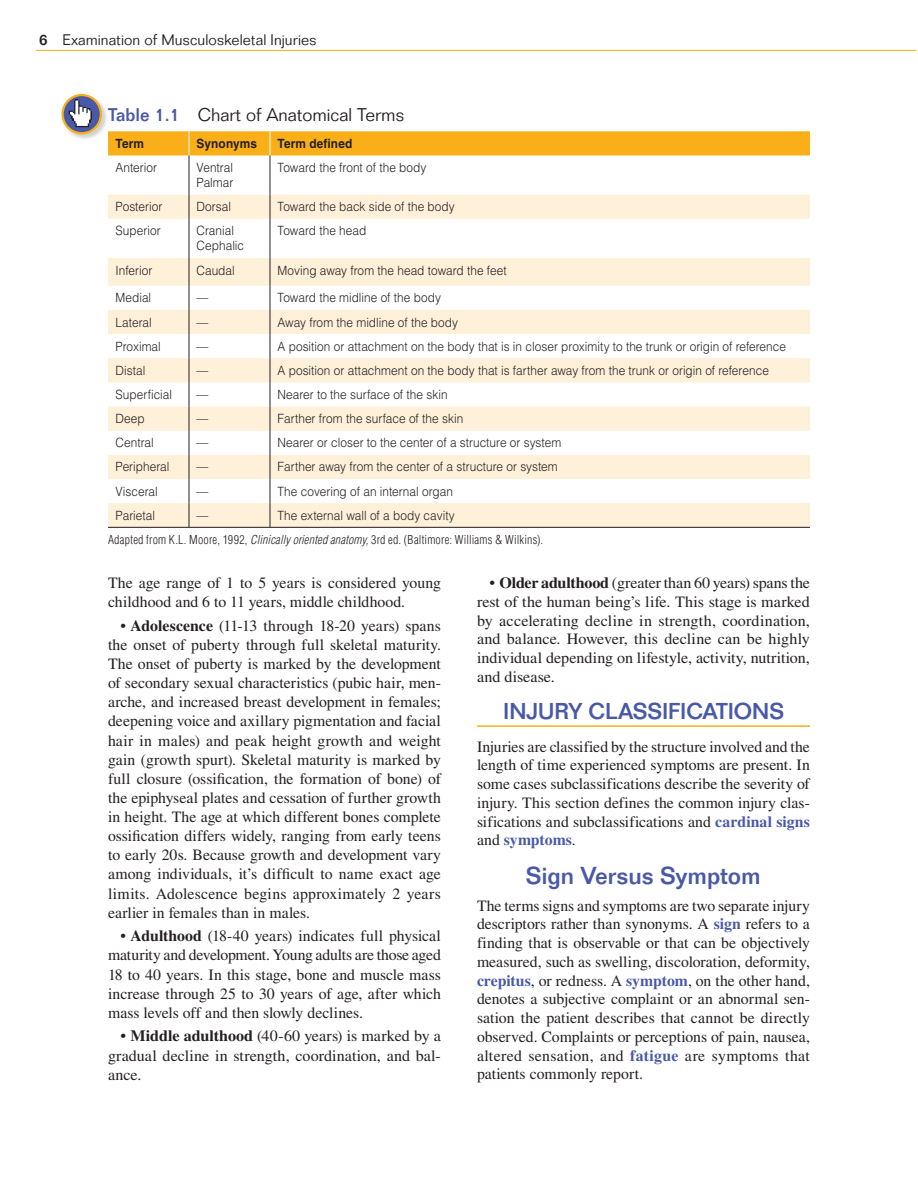
<style>
.page{position:relative;width:918px;height:1188px;background:#fff}
.page>*{position:absolute;margin:0;border:0;box-sizing:border-box;transform-origin:0 0}
.t1{font:500 24px "Folio Std";letter-spacing:-.005em;color:#4959a7}
.t2{font:500 22.5px "Folio Std";color:#4959a7}
.t3{font:300 18px "Folio Std";color:#231f20}
.t4{font:15.75px/19px "Times LT Std";color:#231f20;text-align:justify}
.t5{font:300 15px "Folio Std";letter-spacing:.005em;color:#231f20}
.t6{font:300 12.75px/15px "Helvetica LT Std";letter-spacing:.005em;color:#231f20;scale:.93 1}
.t7{font:700 12.75px "Helvetica LT Std";letter-spacing:.01em;color:#231f20;scale:.93 1}
.t8{font:300 condensed 12px "Helvetica LT Std";letter-spacing:.02em;color:#231f20}
.s1{font-weight:500}
.s2{font-weight:500;color:#4959a7}
.s3{font-style:italic}
.s4{font-weight:700}
.s5{font-weight:700;color:#4959a7}
</style>
<div class="page">
<hr style="left:36px;top:50px;width:880px;height:1px;background:#faaf18">
<hr style="left:477px;top:725px;width:333px;height:2px;background:#faaf18">
<svg style="left:108px;top:195px;width:702px;height:332px;fill:#fef0d9"></svg>
<svg style="left:108px;top:131px;width:702px;height:25px;background:#fab120"></svg>
<hr style="left:189px;top:156px;width:1px;height:39px;background:#231f20">
<hr style="left:270px;top:156px;width:1px;height:39px;background:#231f20">
<svg style="left:189px;top:195px;width:1px;height:24px"></svg>
<svg style="left:270px;top:195px;width:1px;height:24px"></svg>
<hr style="left:189px;top:219px;width:1px;height:39px;background:#231f20">
<hr style="left:270px;top:219px;width:1px;height:39px;background:#231f20">
<svg style="left:189px;top:258px;width:1px;height:269px"></svg>
<svg style="left:270px;top:258px;width:1px;height:269px"></svg>
<hr style="left:108px;top:527px;width:81px;height:1px;background:#231f20">
<hr style="left:189px;top:527px;width:81px;height:1px;background:#231f20">
<hr style="left:270px;top:527px;width:540px;height:1px;background:#231f20">
<div style="left:61px;top:94px;width:47px;height:46px;background:#231f20;opacity:.2"></div>
<svg style="left:63px;top:95px;width:38px;height:38px"></svg>
<div style="left:62px;top:94px;width:40px;height:40px;border:2px solid #faaf18;border-radius:50%"></div>
<svg style="left:69px;top:99px;width:23px;height:28px"></svg>
<p class="t5" style="left:39px;top:31px;width:279px"><span class="s1">6</span> Examination of Musculoskeletal Injuries</p>
<p class="t3" style="left:108px;top:104px;width:298px"><span class="s2">Table 1.1</span> Chart of Anatomical Terms</p>
<p class="t7" style="left:116px;top:136px;width:32px">Term</p>
<p class="t7" style="left:196px;top:136px;width:67px">Synonyms</p>
<p class="t7" style="left:277px;top:136px;width:82px">Term defined</p>
<p class="t6" style="left:116px;top:160px;width:46px">Anterior</p>
<p class="t6" style="left:196px;top:160px;width:41px">Ventral<br>Palmar</p>
<p class="t6" style="left:277px;top:160px;width:162px">Toward the front of the body</p>
<p class="t6" style="left:116px;top:199px;width:52px">Posterior</p>
<p class="t6" style="left:196px;top:199px;width:39px">Dorsal</p>
<p class="t6" style="left:277px;top:199px;width:192px">Toward the back side of the body</p>
<p class="t6" style="left:116px;top:223px;width:50px">Superior</p>
<p class="t6" style="left:196px;top:223px;width:53px">Cranial<br>Cephalic</p>
<p class="t6" style="left:277px;top:223px;width:97px">Toward the head</p>
<p class="t6" style="left:116px;top:262px;width:41px">Inferior</p>
<p class="t6" style="left:196px;top:262px;width:43px">Caudal</p>
<p class="t6" style="left:277px;top:262px;width:248px">Moving away from the head toward the feet</p>
<p class="t6" style="left:116px;top:290px;width:40px">Medial</p>
<p class="t6" style="left:196px;top:290px;width:14px">—</p>
<p class="t6" style="left:277px;top:290px;width:177px">Toward the midline of the body</p>
<p class="t6" style="left:116px;top:314px;width:40px">Lateral</p>
<p class="t6" style="left:196px;top:314px;width:14px">—</p>
<p class="t6" style="left:277px;top:314px;width:196px">Away from the midline of the body</p>
<p class="t6" style="left:116px;top:339px;width:50px">Proximal</p>
<p class="t6" style="left:196px;top:339px;width:14px">—</p>
<p class="t6" style="left:277px;top:339px;width:549px">A position or attachment on the body that is in closer proximity to the trunk or origin of reference</p>
<p class="t6" style="left:116px;top:363px;width:34px">Distal</p>
<p class="t6" style="left:196px;top:363px;width:14px">—</p>
<p class="t6" style="left:277px;top:363px;width:530px">A position or attachment on the body that is farther away from the trunk or origin of reference</p>
<p class="t6" style="left:116px;top:387px;width:62px">Superficial</p>
<p class="t6" style="left:196px;top:387px;width:14px">—</p>
<p class="t6" style="left:277px;top:387px;width:184px">Nearer to the surface of the skin</p>
<p class="t6" style="left:116px;top:411px;width:33px">Deep</p>
<p class="t6" style="left:196px;top:411px;width:14px">—</p>
<p class="t6" style="left:277px;top:411px;width:201px">Farther from the surface of the skin</p>
<p class="t6" style="left:116px;top:435px;width:43px">Central</p>
<p class="t6" style="left:196px;top:435px;width:14px">—</p>
<p class="t6" style="left:277px;top:435px;width:307px">Nearer or closer to the center of a structure or system</p>
<p class="t6" style="left:116px;top:459px;width:60px">Peripheral</p>
<p class="t6" style="left:196px;top:459px;width:14px">—</p>
<p class="t6" style="left:277px;top:459px;width:303px">Farther away from the center of a structure or system</p>
<p class="t6" style="left:116px;top:483px;width:47px">Visceral</p>
<p class="t6" style="left:196px;top:483px;width:14px">—</p>
<p class="t6" style="left:277px;top:483px;width:190px">The covering of an internal organ</p>
<p class="t6" style="left:116px;top:508px;width:44px">Parietal</p>
<p class="t6" style="left:196px;top:508px;width:14px">—</p>
<p class="t6" style="left:277px;top:508px;width:192px">The external wall of a body cavity</p>
<p class="t8" style="left:108px;top:532px;width:437px">Adapted from K.L. Moore, 1992, <span class="s3">Clinically oriented anatomy,</span> 3rd ed. (Baltimore: Williams &amp; Wilkins).</p>
<p class="t4" style="left:108px;top:573px;width:335px">The age range of 1 to 5 years is considered young childhood and 6 to 11 years, middle childhood.</p>
<p class="t4" style="left:108px;top:616px;width:335px;text-indent:12px">• <span class="s4">Adolescence</span> (11-13 through 18-20 years) spans the onset of puberty through full skeletal maturity.<br>The onset of puberty is marked by the development of secondary sexual characteristics (pubic hair, men&shy;arche, and increased breast development in females; deepening voice and axillary pigmentation and facial hair in males) and peak height growth and weight gain (growth spurt). Skeletal maturity is marked by full closure (ossification, the formation of bone) of the epiphyseal plates and cessation of further growth in height. The age at which different bones complete ossification differs widely, ranging from early teens to early 20s. Because growth and development vary among individuals, it’s difficult to name exact age limits. Adolescence begins approximately 2 years earlier in females than in males.</p>
<p class="t4" style="left:108px;top:926px;width:334px;text-indent:12px">• <span class="s4">Adulthood</span> (18-40 years) indicates full physical maturity and development. Young adults are those aged 18 to 40 years. In this stage, bone and muscle mass increase through 25 to 30 years of age, after which mass levels off and then slowly declines.</p>
<p class="t4" style="left:108px;top:1027px;width:334px;text-indent:12px">• <span class="s4">Middle adulthood</span> (40-60 years) is marked by a gradual decline in strength, coordination, and bal&shy;ance.</p>
<p class="t4" style="left:477px;top:573px;width:335px;text-indent:12px">• <span class="s4">Older adulthood</span> (greater than 60 years) spans the rest of the human being’s life. This stage is marked by accelerating decline in strength, coordination, and balance. However, this decline can be highly individual depending on lifestyle, activity, nutrition, and disease.</p>
<p class="t2" style="left:503px;top:698px;width:282px">INJURY CLASSIFICATIONS</p>
<p class="t4" style="left:477px;top:737px;width:335px">Injuries are classified by the structure involved and the length of time experienced symptoms are present. In some cases subclassifications describe the severity of injury. This section defines the common injury clas&shy;sifications and subclassifications and <span class="s5">cardinal signs </span>and <span class="s5">symptoms</span>.</p>
<p class="t1" style="left:526px;top:861px;width:236px">Sign Versus Symptom</p>
<p class="t4" style="left:477px;top:896px;width:335px">The terms signs and symptoms are two separate injury descriptors rather than synonyms. A <span class="s5">sign</span> refers to a finding that is observable or that can be objectively measured, such as swelling, discoloration, deformity, <span class="s5">crepitus</span>, or redness. A <span class="s5">symptom</span>, on the other hand, denotes a subjective complaint or an abnormal sen&shy;sation the patient describes that cannot be directly observed. Complaints or perceptions of pain, nausea, altered sensation, and <span class="s5">fatigue</span> are symptoms that patients commonly report.</p>
</div>
